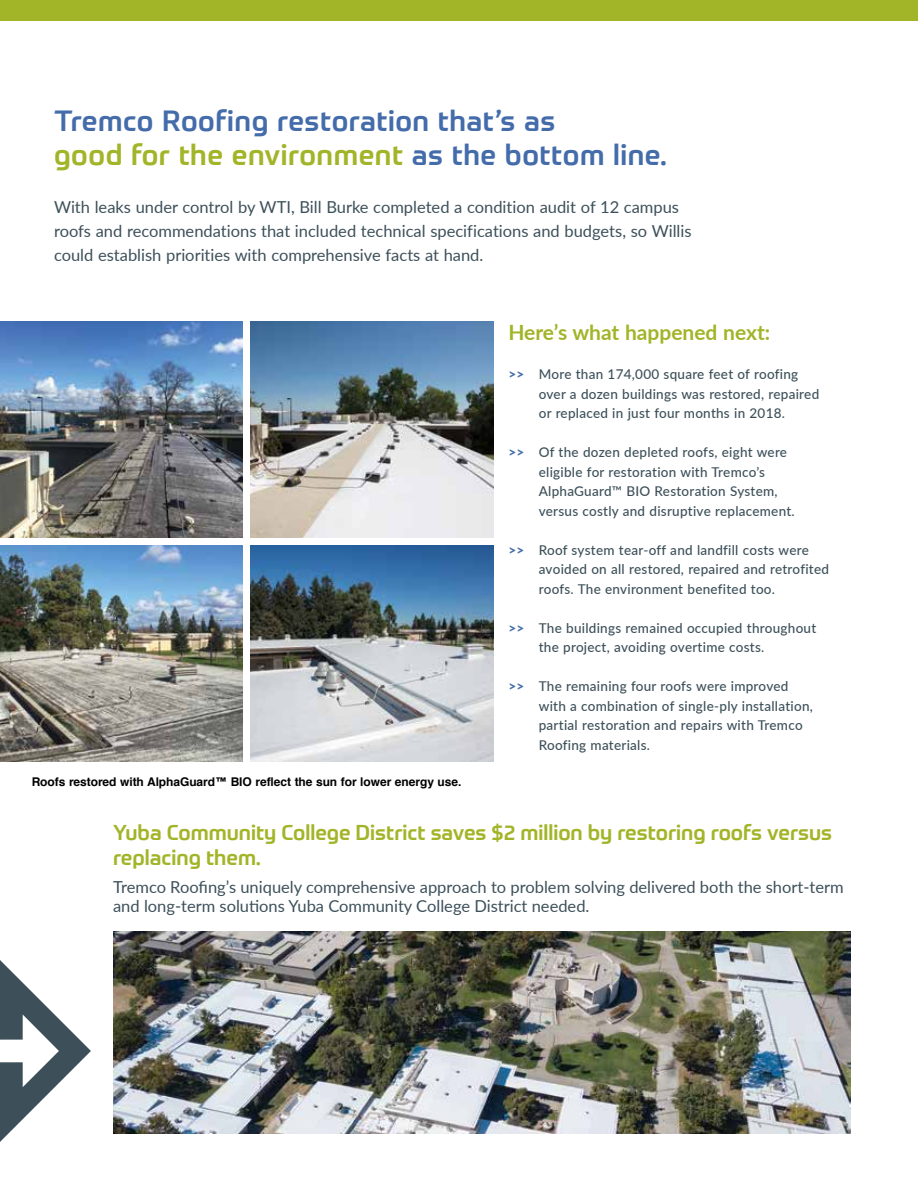
<style>
.page{position:relative;width:918px;height:1188px;background:#fff}
.page>*{position:absolute;margin:0;border:0;box-sizing:border-box;transform-origin:0 0}
.t1{font:500 28.5px/34.3px "Prometo";letter-spacing:.02em;color:#446caa}
.t2{font:500 21px/25.2px "Prometo";color:#a2b427}
.t3{font:700 21px "Lato";color:#a2b427}
.t4{font:16.5px/24px "Lato";color:#3d505a}
.t5{font:500 13.5px/19.5px "Lato";letter-spacing:.02em;color:#3d505a}
.t6{font:700 12px "Helvetica";letter-spacing:-.005em;color:#000}
.s1{color:#a2b427}
.s2{font-weight:800;color:#446caa}
</style>
<div class="page">
<img style="left:250px;top:545px;width:243px;height:216px">
<img style="left:250px;top:322px;width:243px;height:216px">
<img style="left:0;top:545px;width:243px;height:216px">
<img style="left:1px;top:322px;width:242px;height:216px">
<div style="left:0;top:0;width:918px;height:21px;background:#a2b427"></div>
<img style="left:0;top:31px;width:1px;height:522px">
<img style="left:0;top:547px;width:1px;height:138px">
<img style="left:113px;top:931px;width:737px;height:202px">
<svg style="left:0;top:960px;width:91px;height:182px"></svg>
<p class="t1" style="left:54px;top:103px;width:614px">Tremco Roofing restoration that’s as<br><span class="s1">good for the environment</span> as the bottom line.</p>
<p class="t4" style="left:54px;top:194px;width:639px">With leaks under control by WTI, Bill Burke completed a condition audit of 12 campus roofs and recommendations that included technical specifications and budgets, so Willis could establish priorities with comprehensive facts at hand.</p>
<p class="t6" style="left:32px;top:772px;width:431px">Roofs restored with AlphaGuard™ BIO reflect the sun for lower energy use.</p>
<p class="t3" style="left:508px;top:317px;width:263px">Here’s what happened next:</p>
<p class="t5" style="left:539px;top:364px;width:282px;text-indent:-30px"><span class="s2">&gt;&gt;</span> More than 174,000 square feet of roofing over a dozen buildings was restored, repaired or replaced in just four months in 2018.</p>
<p class="t5" style="left:539px;top:442px;width:257px;text-indent:-30px"><span class="s2">&gt;&gt;</span> Of the dozen depleted roofs, eight were eligible for restoration with Tremco’s AlphaGuard™ BIO Restoration System, versus costly and disruptive replacement.</p>
<p class="t5" style="left:539px;top:540px;width:292px;text-indent:-30px"><span class="s2">&gt;&gt;</span> Roof system tear-off and landfill costs were avoided on all restored, repaired and retrofited roofs. The environment benefited too.</p>
<p class="t5" style="left:539px;top:618px;width:279px;text-indent:-30px"><span class="s2">&gt;&gt;</span> The buildings remained occupied throughout the project, avoiding overtime costs.</p>
<p class="t5" style="left:539px;top:676px;width:276px;text-indent:-30px"><span class="s2">&gt;&gt;</span> The remaining four roofs were improved with a combination of single-ply installation, partial restoration and repairs with Tremco Roofing materials.</p>
<p class="t2" style="left:113px;top:820px;width:721px">Yuba Community College District saves $2 million by restoring roofs versus replacing them.</p>
<p class="t4" style="left:113px;top:876px;width:732px;line-height:19.8px">Tremco Roofing’s uniquely comprehensive approach to problem solving delivered both the short-term and long-term solutions Yuba Community College District needed.</p>
</div>
